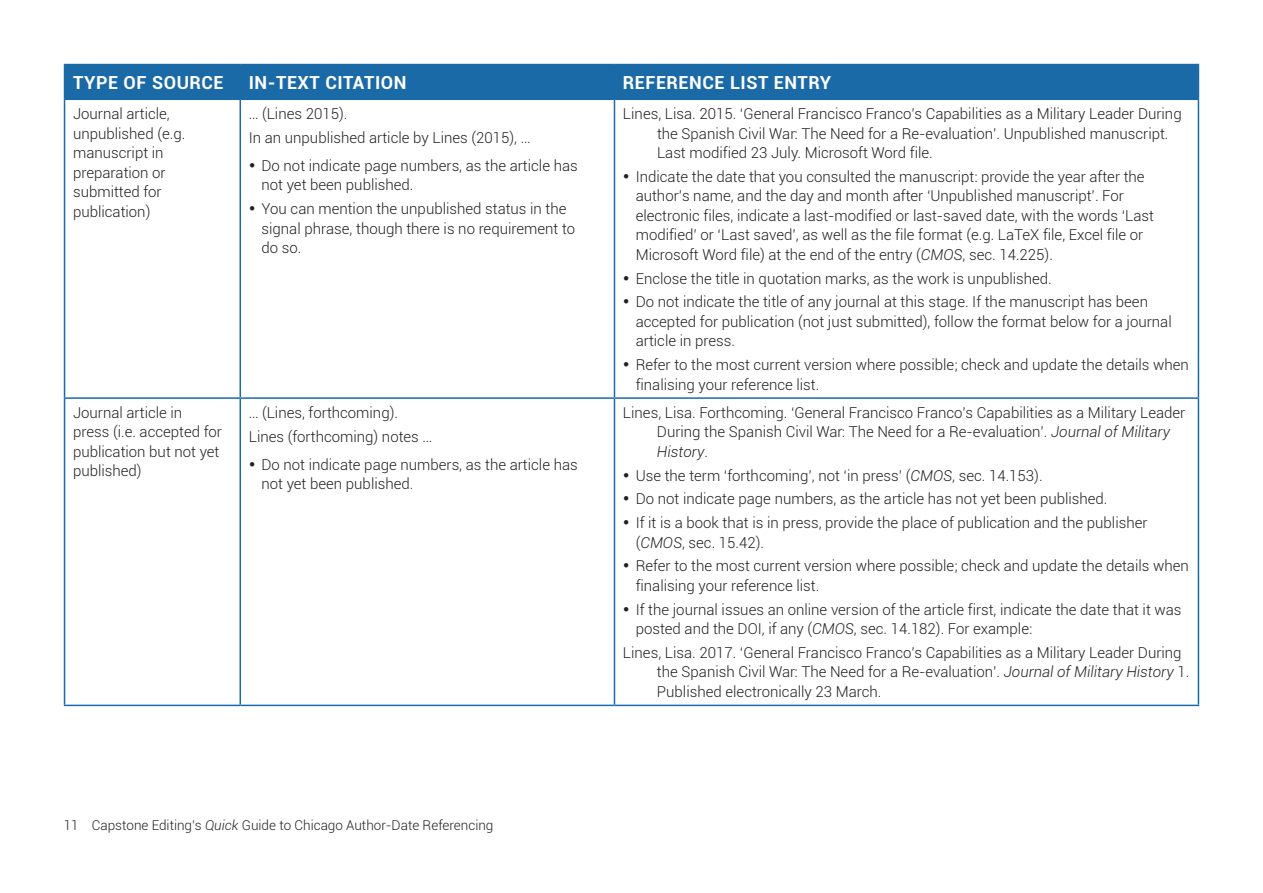
<style>
.page{position:relative;width:1263px;height:893px;background:#fff}
.page>*{position:absolute;margin:0;border:0;box-sizing:border-box;transform-origin:0 0}
.t1{font:700 18px "Roboto";letter-spacing:.03em;color:#fff}
.t2{font:300 15px/19.5px "Roboto";color:#231f20}
.t3{font:300 13.5px "Roboto";color:#231f20}
.s1{font-style:italic}
</style>
<div class="page">
<div style="left:65px;top:65px;width:1133px;height:34px;background:#1b6aa8"></div>
<hr style="left:64px;top:64px;width:176px;height:1px;background:#1b6aa8">
<hr style="left:64px;top:65px;width:1px;height:34px;background:#1b6aa8">
<hr style="left:240px;top:64px;width:374px;height:1px;background:#1b6aa8">
<hr style="left:614px;top:64px;width:585px;height:1px;background:#1b6aa8">
<hr style="left:1198px;top:65px;width:1px;height:34px;background:#1b6aa8">
<hr style="left:64px;top:99px;width:176px;height:1px;background:#1b6aa8">
<hr style="left:240px;top:99px;width:374px;height:1px;background:#1b6aa8">
<hr style="left:614px;top:99px;width:585px;height:1px;background:#1b6aa8">
<hr style="left:239px;top:100px;width:2px;height:297px;background:#1b6aa8">
<hr style="left:239px;top:399px;width:2px;height:306px;background:#1b6aa8">
<hr style="left:614px;top:100px;width:1px;height:297px;background:#1b6aa8">
<hr style="left:614px;top:399px;width:1px;height:306px;background:#1b6aa8">
<hr style="left:64px;top:100px;width:1px;height:297px;background:#1b6aa8">
<hr style="left:1198px;top:100px;width:1px;height:297px;background:#1b6aa8">
<hr style="left:64px;top:397px;width:176px;height:2px;background:#1b6aa8">
<hr style="left:64px;top:399px;width:1px;height:306px;background:#1b6aa8">
<hr style="left:240px;top:397px;width:374px;height:2px;background:#1b6aa8">
<hr style="left:614px;top:397px;width:585px;height:2px;background:#1b6aa8">
<hr style="left:1198px;top:399px;width:1px;height:306px;background:#1b6aa8">
<hr style="left:64px;top:705px;width:176px;height:1px;background:#1b6aa8">
<hr style="left:240px;top:705px;width:374px;height:1px;background:#1b6aa8">
<hr style="left:614px;top:705px;width:585px;height:1px;background:#1b6aa8">
<p class="t1" style="left:73px;top:70px;width:152px">TYPE OF SOURCE</p>
<p class="t1" style="left:249px;top:70px;width:159px">IN-TEXT CITATION</p>
<p class="t1" style="left:623px;top:70px;width:128px">REFERENCE LIST</p>
<p class="t1" style="left:774px;top:70px;width:59px">ENTRY</p>
<p class="t2" style="left:73px;top:103px;width:114px">Journal article, unpublished (e.g. manuscript in preparation or submitted for publication)</p>
<p class="t2" style="left:249px;top:101px;width:283px;line-height:23.7px">… (Lines 2015).<br>In an unpublished article by Lines (2015), …</p>
<p class="t2" style="left:657px;top:103px;width:526px;text-indent:-34px">Lines, Lisa. 2015. ‘General Francisco Franco’s Capabilities as a Military Leader During the Spanish Civil War: The Need for a Re-evaluation’. Unpublished manuscript.<br>Last modified 23 July. Microsoft Word file.</p>
<p class="t2" style="left:636px;top:166px;width:520px;text-indent:-13px">• Indicate the date that you consulted the manuscript: provide the year after the author’s name, and the day and month after ‘Unpublished manuscript’. For electronic files, indicate a last-modified or last-saved date, with the words ‘Last modified’ or ‘Last saved’, as well as the file format (e.g. LaTeX file, Excel file or Microsoft Word file) at the end of the entry (<span class="s1">CMOS</span>, sec. 14.225).</p>
<p class="t2" style="left:623px;top:268px;width:430px">• Enclose the title in quotation marks, as the work is unpublished.</p>
<p class="t2" style="left:636px;top:292px;width:537px;text-indent:-13px">• Do not indicate the title of any journal at this stage. If the manuscript has been accepted for publication (not just submitted), follow the format below for a journal article in press.</p>
<p class="t2" style="left:636px;top:354px;width:555px;text-indent:-13px">• Refer to the most current version where possible; check and update the details when finalising your reference list.</p>
<p class="t2" style="left:261px;top:155px;width:318px;text-indent:-13px">• Do not indicate page numbers, as the article has not yet been published.</p>
<p class="t2" style="left:261px;top:198px;width:315px;text-indent:-13px">• You can mention the unpublished status in the signal phrase, though there is no requirement to do so.</p>
<p class="t2" style="left:73px;top:402px;width:151px">Journal article in press (i.e. accepted for publication but not yet published)</p>
<p class="t2" style="left:249px;top:400px;width:185px;line-height:23.7px">… (Lines, forthcoming).<br>Lines (forthcoming) notes …</p>
<p class="t2" style="left:261px;top:454px;width:318px;text-indent:-13px">• Do not indicate page numbers, as the article has not yet been published.</p>
<p class="t2" style="left:657px;top:402px;width:530px;text-indent:-34px">Lines, Lisa. Forthcoming. ‘General Francisco Franco’s Capabilities as a Military Leader<br>During the Spanish Civil War: The Need for a Re-evaluation’. <span class="s1">Journal of Military<br>History</span>.</p>
<p class="t2" style="left:623px;top:465px;width:421px">• Use the term ‘forthcoming’, not ‘in press’ (<span class="s1">CMOS</span>, sec. 14.153).</p>
<p class="t2" style="left:623px;top:489px;width:486px">• Do not indicate page numbers, as the article has not yet been published.</p>
<p class="t2" style="left:636px;top:512px;width:513px;text-indent:-13px">• If it is a book that is in press, provide the place of publication and the publisher (<span class="s1">CMOS</span>, sec. 15.42).</p>
<p class="t2" style="left:636px;top:556px;width:555px;text-indent:-13px">• Refer to the most current version where possible; check and update the details when finalising your reference list.</p>
<p class="t2" style="left:636px;top:599px;width:547px;text-indent:-13px">• If the journal issues an online version of the article first, indicate the date that it was posted and the DOI, if any (<span class="s1">CMOS</span>, sec. 14.182). For example:</p>
<p class="t2" style="left:657px;top:642px;width:534px;text-indent:-34px">Lines, Lisa. 2017. ‘General Francisco Franco’s Capabilities as a Military Leader During the Spanish Civil War: The Need for a Re-evaluation’. <span class="s1">Journal of Military History</span> 1.<br>Published electronically 23 March.</p>
<p class="t3" style="left:64px;top:815px;width:431px">11 Capstone Editing’s <span class="s1">Quick</span> Guide to Chicago Author-Date Referencing</p>
</div>
